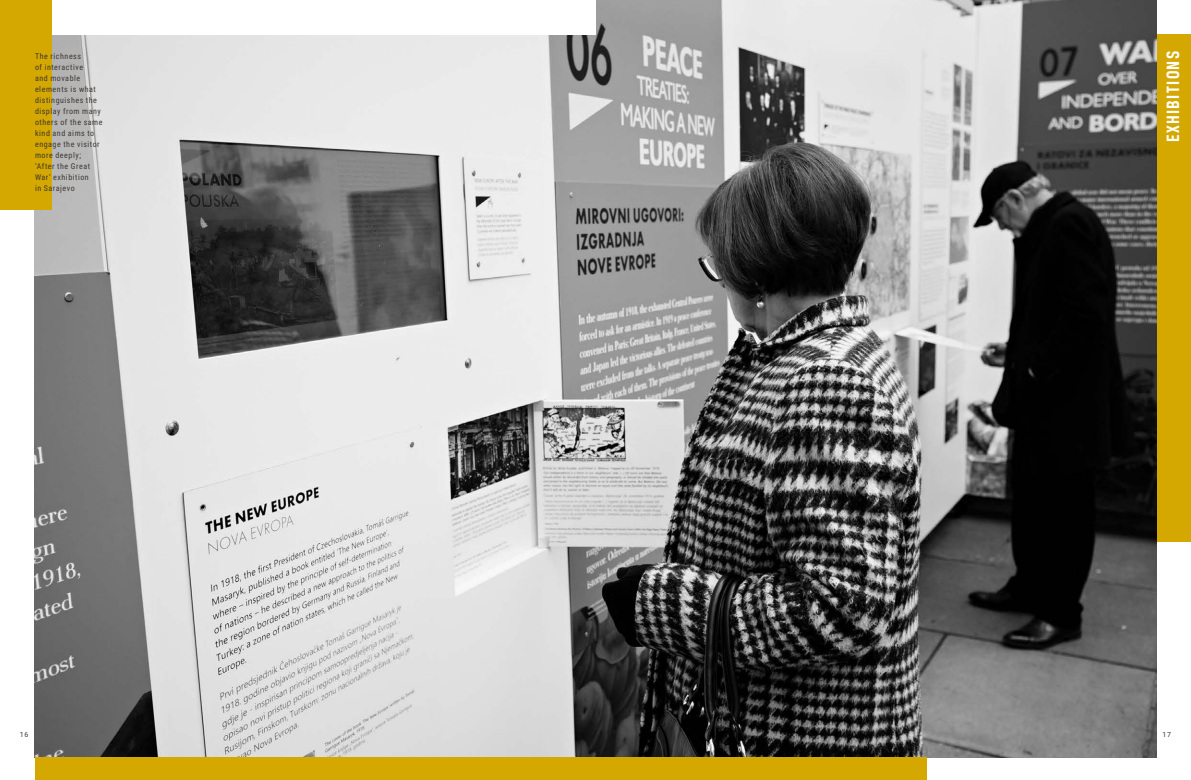
<style>
.page{position:relative;width:1191px;height:780px;background:#fff}
.page>*{position:absolute;margin:0;border:0;box-sizing:border-box;transform-origin:0 0}
.t1{font:700 19px "Breuer Condensed";letter-spacing:.07em;color:#fff}
.t2{font:8px/11px "Roboto Condensed";letter-spacing:.065em;color:#3d3732}
.t3{font:7px "Roboto";color:#3d3732}
</style>
<div class="page">
<img style="left:35px;top:0;width:1121px;height:757px">
<div style="left:0;top:0;width:595px;height:34px;background:#fff"></div>
<div style="left:0;top:0;width:51px;height:210px;background:#d5a800"></div>
<div style="left:35px;top:757px;width:891px;height:23px;background:#d5a800"></div>
<div style="left:1157px;top:34px;width:34px;height:507px;background:#d5a800"></div>
<p class="t2" style="left:35px;top:51px;width:69px">The richness<br>of interactive<br>and movable elements is what distinguishes the display from many others of the same kind and aims to engage the visitor more deeply; ‘After the Great<br>War’ exhibition<br>in Sarajevo</p>
<h1 class="t1" style="left:1162px;top:142px;width:93px;rotate:-90deg">EXHIBITIONS</h1>
<p class="t3" style="left:20px;top:729px;width:10px">16</p>
<p class="t3" style="left:1162px;top:729px;width:10px">17</p>
</div>
